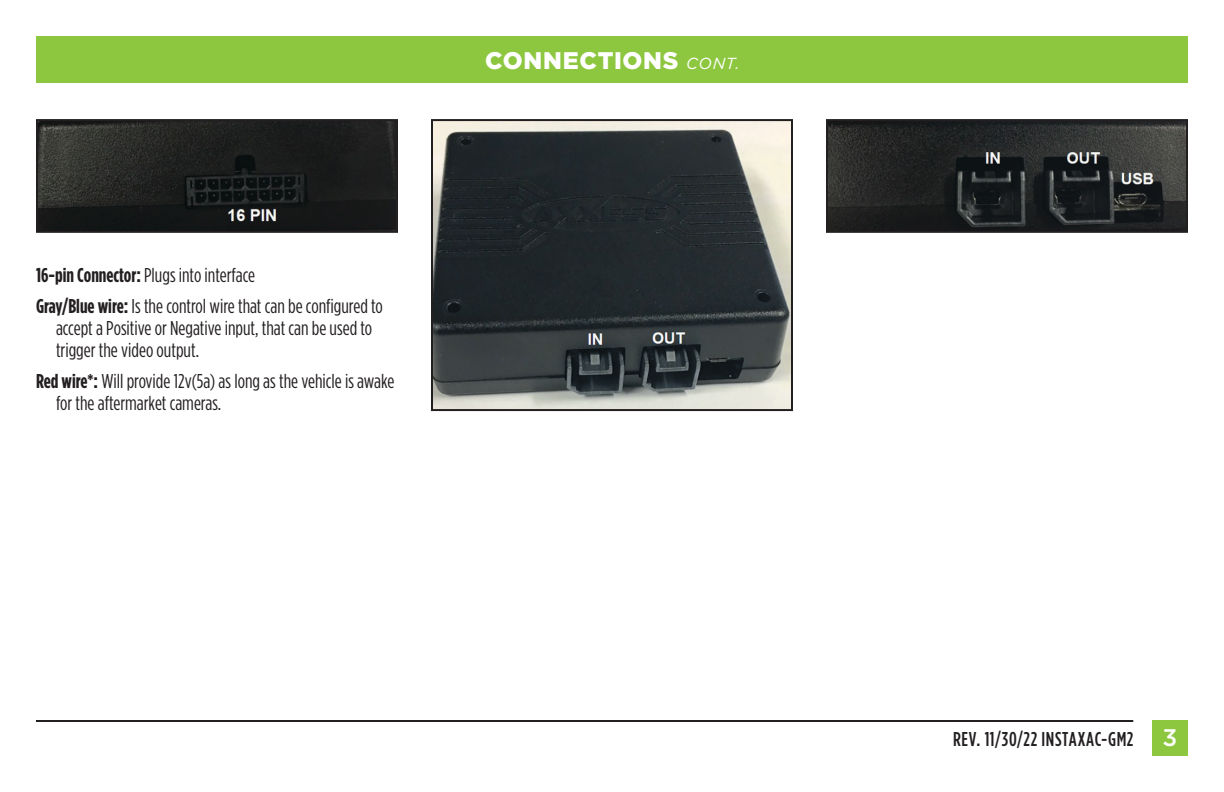
<style>
.page{position:relative;width:1224px;height:792px;background:#fff}
.page>*{position:absolute;margin:0;border:0;box-sizing:border-box;transform-origin:0 0}
.t1{font:900 24px "Gotham";letter-spacing:.03em;color:#fff}
.t2{font:20px/22px "Gotham Condensed";color:#231f20}
.t3{font:500 20px "Gotham Condensed";letter-spacing:.035em;color:#231f20}
.s1{font-weight:700}
.s2{font-weight:400;font-style:italic;font-size:16px}
.s3{font-family:"Gotham";font-size:24px;color:#fff}
</style>
<div class="page">
<div style="left:36px;top:36px;width:1152px;height:46px;background:#8dc73f"></div>
<div style="left:1152px;top:720px;width:36px;height:36px;background:#8dc73f"></div>
<hr style="left:36px;top:720px;width:1097px;height:2px;background:#231f20">
<img style="left:39px;top:122px;width:356px;height:108px">
<div style="left:36px;top:119px;width:362px;height:114px;border:2px solid #231f20"></div>
<img style="left:434px;top:122px;width:356px;height:286px">
<div style="left:431px;top:119px;width:362px;height:292px;border:2px solid #231f20"></div>
<img style="left:829px;top:122px;width:356px;height:108px">
<div style="left:826px;top:119px;width:362px;height:114px;border:2px solid #231f20"></div>
<p class="t2" style="left:36px;top:259px;width:348px;line-height:31px"><span class="s1">16-pin Connector:</span> Plugs into interface<br><span class="s1">Gray/Blue wire:</span> Is the control wire that can be configured to</p>
<p class="t2" style="left:56px;top:317px;width:318px">accept a Positive or Negative input, that can be used to trigger the video output.</p>
<p class="t2" style="left:56px;top:370px;width:340px;text-indent:-20px"><span class="s1">Red wire*:</span> Will provide 12v(5a) as long as the vehicle is awake for the aftermarket cameras.</p>
<p class="t1" style="left:485px;top:46px;width:256px">CONNECTIONS <span class="s2">CONT.</span></p>
<p class="t3" style="left:953px;top:728px;width:226px">REV. 11/30/22 INSTAXAC-GM2 <span class="s3">3</span></p>
</div>
